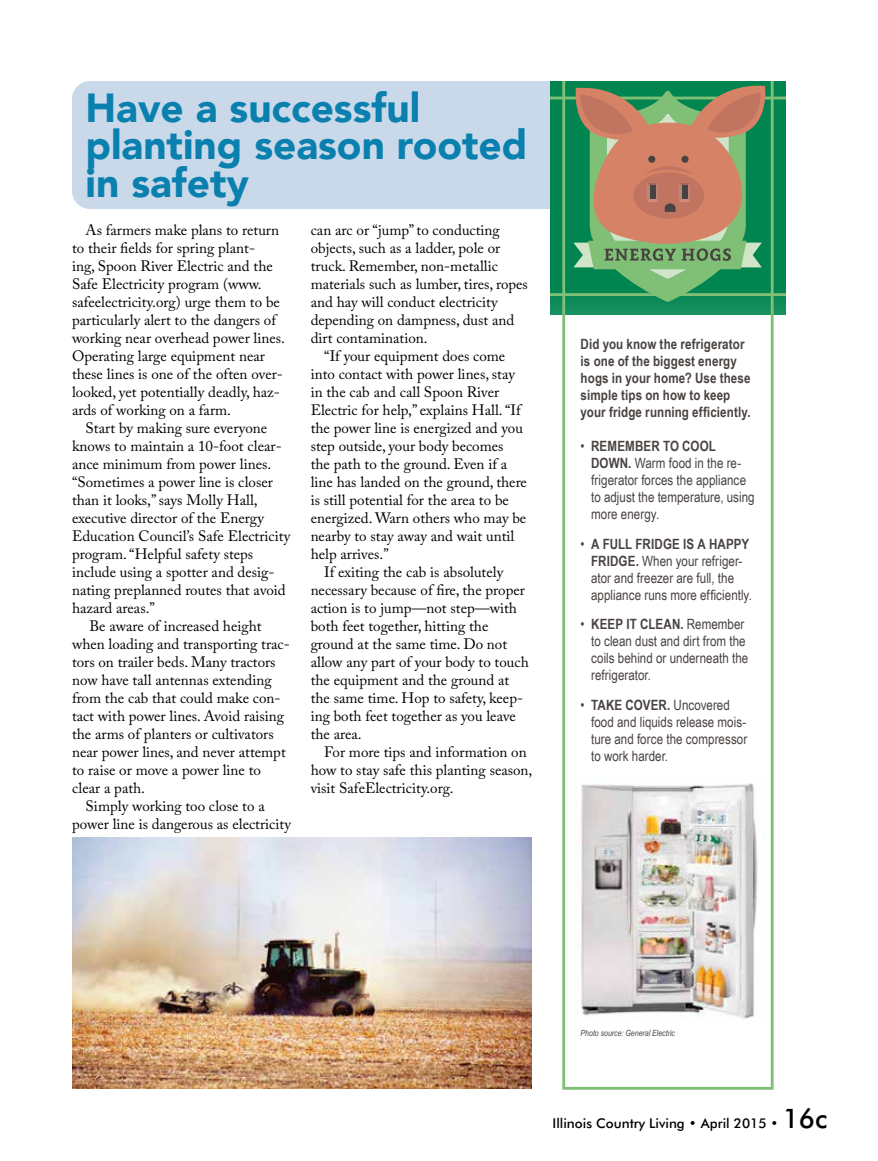
<style>
.page{position:relative;width:878px;height:1161px;background:#fff}
.page>*{position:absolute;margin:0;border:0;box-sizing:border-box;transform-origin:0 0}
.t1{font:900 40.5px/37.7px "Avenir";color:#0a80af}
.t2{font:15px/18px "Adobe Caslon Pro";color:#000}
.t3{font:14.1px/17px "Arial Narrow";letter-spacing:.005em;color:#484240}
.t4{font:700 14.1px/17px "Arial Narrow";letter-spacing:.01em;color:#484240}
.t5{font:500 13.5px "Futura BT";color:#000}
.t6{font:italic 8.55px "Arial Narrow";color:#484240}
.s1{font-weight:700}
.s2{font-size:27px}
</style>
<div class="page">
<div style="left:72px;top:81px;width:478px;height:128px;background:#c9d9e9"></div>
<img style="left:72px;top:837px;width:459px;height:252px">
<div style="left:550px;top:81px;width:235px;height:233px;background:#008450"></div>
<svg style="left:561px;top:81px;width:214px;height:1009px"></svg>
<hr style="left:550px;top:293px;width:235px;height:3px;background:#80bf76">
<hr style="left:550px;top:97px;width:235px;height:2px;background:#80bf76">
<svg style="left:571px;top:82px;width:198px;height:220px"></svg>
<h1 class="t1" style="left:86px;top:88px;width:443px">Have a successful planting season rooted in safety</h1>
<p class="t2" style="left:72px;top:221px;width:214px;text-indent:14px">As farmers make plans to return to their fields for spring plant-<br>ing, Spoon River Electric and the Safe Electricity program (www. safeelectricity.org) urge them to be particularly alert to the dangers of working near overhead power lines.<br>Operating large equipment near these lines is one of the often over&shy;looked, yet potentially deadly, haz&shy;ards of working on a farm.</p>
<p class="t2" style="left:86px;top:419px;width:183px">Start by making sure everyone</p>
<p class="t2" style="left:72px;top:437px;width:211px">knows to maintain a 10-foot clear-</p>
<p class="t2" style="left:72px;top:455px;width:201px">ance minimum from power lines.</p>
<p class="t2" style="left:72px;top:473px;width:202px">“Sometimes a power line is closer</p>
<p class="t2" style="left:72px;top:491px;width:187px">than it looks,” says Molly Hall,</p>
<p class="t2" style="left:72px;top:509px;width:194px">executive director of the Energy</p>
<p class="t2" style="left:72px;top:527px;width:220px">Education Council’s Safe Electricity</p>
<p class="t2" style="left:72px;top:545px;width:183px">program. “Helpful safety steps</p>
<p class="t2" style="left:72px;top:563px;width:204px">include using a spotter and desig-</p>
<p class="t2" style="left:72px;top:581px;width:215px">nating preplanned routes that avoid</p>
<p class="t2" style="left:72px;top:599px;width:84px">hazard areas.”</p>
<p class="t2" style="left:89px;top:617px;width:174px">Be aware of increased height</p>
<p class="t2" style="left:72px;top:635px;width:219px">when loading and transporting trac-</p>
<p class="t2" style="left:72px;top:653px;width:205px">tors on trailer beds. Many tractors</p>
<p class="t2" style="left:72px;top:671px;width:201px">now have tall antennas extending</p>
<p class="t2" style="left:72px;top:689px;width:210px">from the cab that could make con-</p>
<p class="t2" style="left:72px;top:707px;width:214px">tact with power lines. Avoid raising</p>
<p class="t2" style="left:72px;top:725px;width:203px">the arms of planters or cultivators</p>
<p class="t2" style="left:72px;top:743px;width:215px">near power lines, and never attempt</p>
<p class="t2" style="left:72px;top:761px;width:190px">to raise or move a power line to</p>
<p class="t2" style="left:72px;top:779px;width:75px">clear a path.</p>
<p class="t2" style="left:86px;top:797px;width:181px">Simply working too close to a</p>
<p class="t2" style="left:72px;top:815px;width:220px">power line is dangerous as electricity</p>
<p class="t2" style="left:310px;top:221px;width:191px">can arc or “jump” to conducting</p>
<p class="t2" style="left:310px;top:239px;width:191px">objects, such as a ladder, pole or</p>
<p class="t2" style="left:310px;top:257px;width:189px">truck. Remember, non-metallic</p>
<p class="t2" style="left:310px;top:275px;width:219px">materials such as lumber, tires, ropes</p>
<p class="t2" style="left:310px;top:293px;width:188px">and hay will conduct electricity</p>
<p class="t2" style="left:310px;top:311px;width:205px">depending on dampness, dust and</p>
<p class="t2" style="left:310px;top:329px;width:118px">dirt contamination.</p>
<p class="t2" style="left:324px;top:347px;width:183px">“If your equipment does come</p>
<p class="t2" style="left:310px;top:365px;width:206px">into contact with power lines, stay</p>
<p class="t2" style="left:310px;top:383px;width:190px">in the cab and call Spoon River</p>
<p class="t2" style="left:310px;top:401px;width:211px">Electric for help,” explains Hall. “If</p>
<p class="t2" style="left:310px;top:419px;width:214px">the power line is energized and you</p>
<p class="t2" style="left:310px;top:437px;width:194px">step outside, your body becomes</p>
<p class="t2" style="left:310px;top:455px;width:198px">the path to the ground. Even if a</p>
<p class="t2" style="left:310px;top:473px;width:218px">line has landed on the ground, there</p>
<p class="t2" style="left:310px;top:491px;width:200px">is still potential for the area to be</p>
<p class="t2" style="left:310px;top:509px;width:217px">energized. Warn others who may be</p>
<p class="t2" style="left:310px;top:527px;width:205px">nearby to stay away and wait until</p>
<p class="t2" style="left:310px;top:545px;width:80px">help arrives.”</p>
<p class="t2" style="left:324px;top:563px;width:181px">If exiting the cab is absolutely</p>
<p class="t2" style="left:310px;top:581px;width:216px">necessary because of fire, the proper</p>
<p class="t2" style="left:310px;top:599px;width:208px">action is to jump—not step—with</p>
<p class="t2" style="left:310px;top:617px;width:179px">both feet together, hitting the</p>
<p class="t2" style="left:310px;top:635px;width:198px">ground at the same time. Do not</p>
<p class="t2" style="left:310px;top:653px;width:220px">allow any part of your body to touch</p>
<p class="t2" style="left:310px;top:671px;width:200px">the equipment and the ground at</p>
<p class="t2" style="left:310px;top:689px;width:214px">the same time. Hop to safety, keep-</p>
<p class="t2" style="left:310px;top:707px;width:207px">ing both feet together as you leave</p>
<p class="t2" style="left:310px;top:725px;width:53px">the area.</p>
<p class="t2" style="left:324px;top:743px;width:204px">For more tips and information on</p>
<p class="t2" style="left:310px;top:761px;width:223px">how to stay safe this planting season,</p>
<p class="t2" style="left:310px;top:779px;width:144px">visit SafeElectricity.org.</p>
<p class="t4" style="left:580px;top:335px;width:171px">Did you know the refrigerator is one of the biggest energy hogs in your home? Use these simple tips on how to keep your fridge running efficiently.</p>
<p class="t3" style="left:591px;top:437px;width:165px;text-indent:-11px">• <span class="s1">REMEMBER TO COOL<br>DOWN.</span> Warm food in the re&shy;frigerator forces the appliance to adjust the temperature, using more energy.</p>
<p class="t3" style="left:591px;top:535px;width:162px;text-indent:-11px">• <span class="s1">A FULL FRIDGE IS A HAPPY<br>FRIDGE.</span> When your refriger&shy;ator and freezer are full, the appliance runs more efficiently.</p>
<p class="t3" style="left:591px;top:615px;width:159px;text-indent:-11px">• <span class="s1">KEEP IT CLEAN.</span> Remember to clean dust and dirt from the coils behind or underneath the refrigerator.</p>
<p class="t3" style="left:591px;top:696px;width:158px;text-indent:-11px">• <span class="s1">TAKE COVER.</span> Uncovered food and liquids release mois&shy;ture and force the compressor to work harder.</p>
<p class="t6" style="left:580px;top:1027px;width:96px">Photo source: General Electric</p>
<p class="t5" style="left:552px;top:1115px;width:276px">Illinois Country Living • April 2015 • <span class="s2">16c</span></p>
</div>
